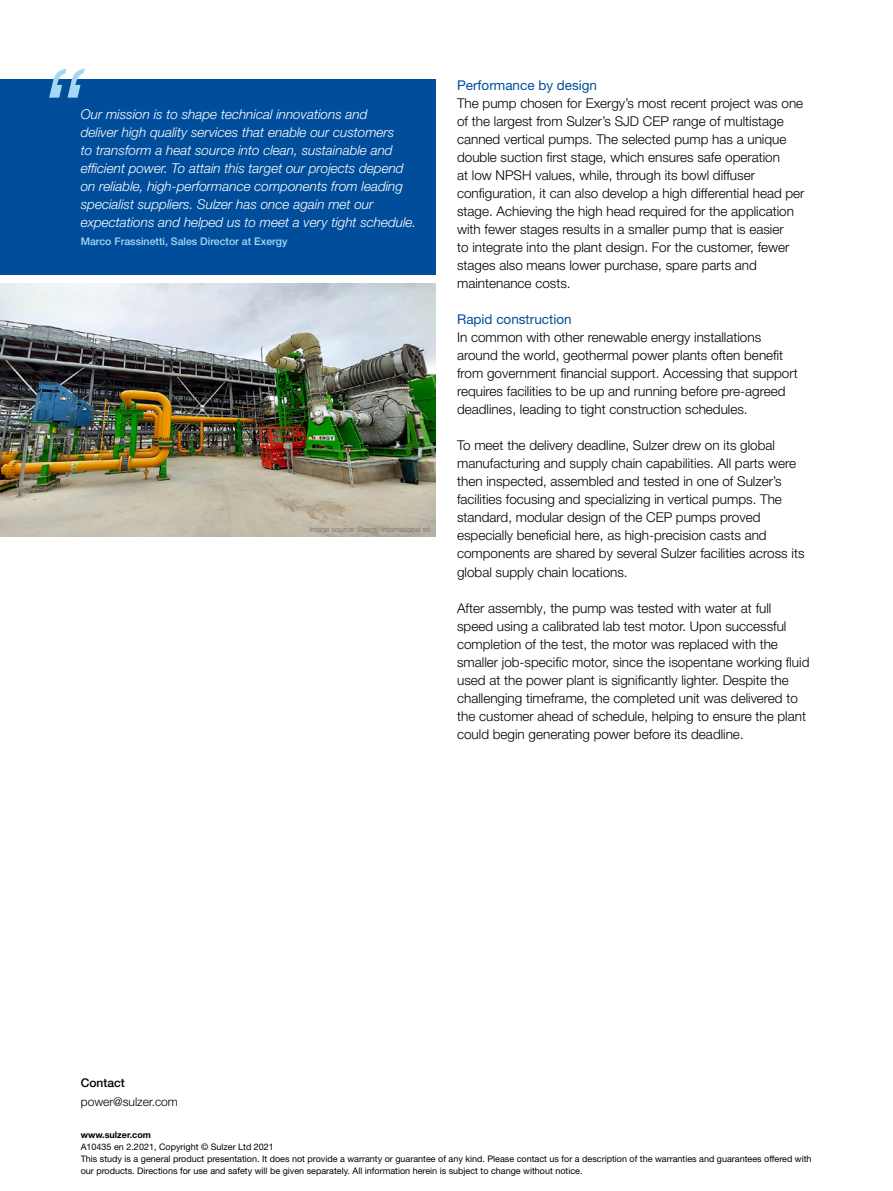
<style>
.page{position:relative;width:893px;height:1191px;background:#fff}
.page>*{position:absolute;margin:0;border:0;box-sizing:border-box;transform-origin:0 0}
.Body_text{font:300 13.5px/18px "Helvetica Neue LT Pro";color:#000}
.t1{font:italic 300 13.5px/18px "Helvetica Neue LT Pro";color:#fff}
.Subtitle_blue{font:13.5px "Helvetica Neue LT Pro";color:#004e9b}
.Contact_text{font:300 12px "Helvetica Neue LT Pro";color:#000}
.Contact_headline{font:500 12px "Helvetica Neue LT Pro";color:#000}
.Quoted_person{font:500 10.5px "Helvetica Neue LT Pro";color:#a7d6f5}
.Disclaimer{font:9px/12px "Helvetica Neue LT Pro";color:#000}
.URL{font:700 9px "Helvetica Neue LT Pro";color:#000}
.Contact_text-2{font:300 7.5px "Helvetica Neue LT Pro";color:#706f6f}
</style>
<div class="page">
<div style="left:0;top:79px;width:436px;height:196px;background:#004e9b"></div>
<svg style="left:49px;top:68px;width:36px;height:30px"></svg>
<img style="left:0;top:283px;width:436px;height:253px">
<p class="t1" style="left:81px;top:105px;width:337px">Our mission is to shape technical innovations and<br>deliver high quality services that enable our customers<br>to transform a heat source into clean, sustainable and efficient power. To attain this target our projects depend on reliable, high-performance components from leading specialist suppliers. Sulzer has once again met our expectations and helped us to meet a very tight schedule.</p>
<p class="Quoted_person" style="left:81px;top:235px;width:208px">Marco Frassinetti, Sales Director at Exergy</p>
<p class="Contact_text-2" style="left:310px;top:524px;width:122px">Image source: Exergy International srl</p>
<p class="Subtitle_blue" style="left:457px;top:77px;width:142px">Performance by design</p>
<p class="Body_text" style="left:457px;top:94px;width:349px">The pump chosen for Exergy’s most recent project was one of the largest from Sulzer’s SJD CEP range of multistage canned vertical pumps. The selected pump has a unique double suction first stage, which ensures safe operation<br>at low NPSH values, while, through its bowl diffuser configuration, it can also develop a high differential head per stage. Achieving the high head required for the application with fewer stages results in a smaller pump that is easier<br>to integrate into the plant design. For the customer, fewer stages also means lower purchase, spare parts and maintenance costs.</p>
<p class="Subtitle_blue" style="left:457px;top:311px;width:116px">Rapid construction</p>
<p class="Body_text" style="left:457px;top:328px;width:342px">In common with other renewable energy installations around the world, geothermal power plants often benefit from government financial support. Accessing that support requires facilities to be up and running before pre-agreed deadlines, leading to tight construction schedules.</p>
<p class="Body_text" style="left:457px;top:436px;width:349px">To meet the delivery deadline, Sulzer drew on its global manufacturing and supply chain capabilities. All parts were then inspected, assembled and tested in one of Sulzer’s facilities focusing and specializing in vertical pumps. The standard, modular design of the CEP pumps proved especially beneficial here, as high-precision casts and components are shared by several Sulzer facilities across its global supply chain locations.</p>
<p class="Body_text" style="left:457px;top:598px;width:354px">After assembly, the pump was tested with water at full speed using a calibrated lab test motor. Upon successful completion of the test, the motor was replaced with the smaller job-specific motor, since the isopentane working fluid used at the power plant is significantly lighter. Despite the challenging timeframe, the completed unit was delivered to the customer ahead of schedule, helping to ensure the plant could begin generating power before its deadline.</p>
<p class="Contact_headline" style="left:81px;top:1075px;width:46px">Contact</p>
<p class="Contact_text" style="left:81px;top:1094px;width:99px">power@sulzer.com</p>
<p class="URL" style="left:81px;top:1129px;width:72px">www.sulzer.com</p>
<p class="Disclaimer" style="left:81px;top:1140px;width:195px">A10435 en 2.2021, Copyright © Sulzer Ltd 2021</p>
<p class="Disclaimer" style="left:81px;top:1152px;width:732px">This study is a general product presentation. It does not provide a warranty or guarantee of any kind. Please contact us for a description of the warranties and guarantees offered with our products. Directions for use and safety will be given separately. All information herein is subject to change without notice.</p>
</div>
